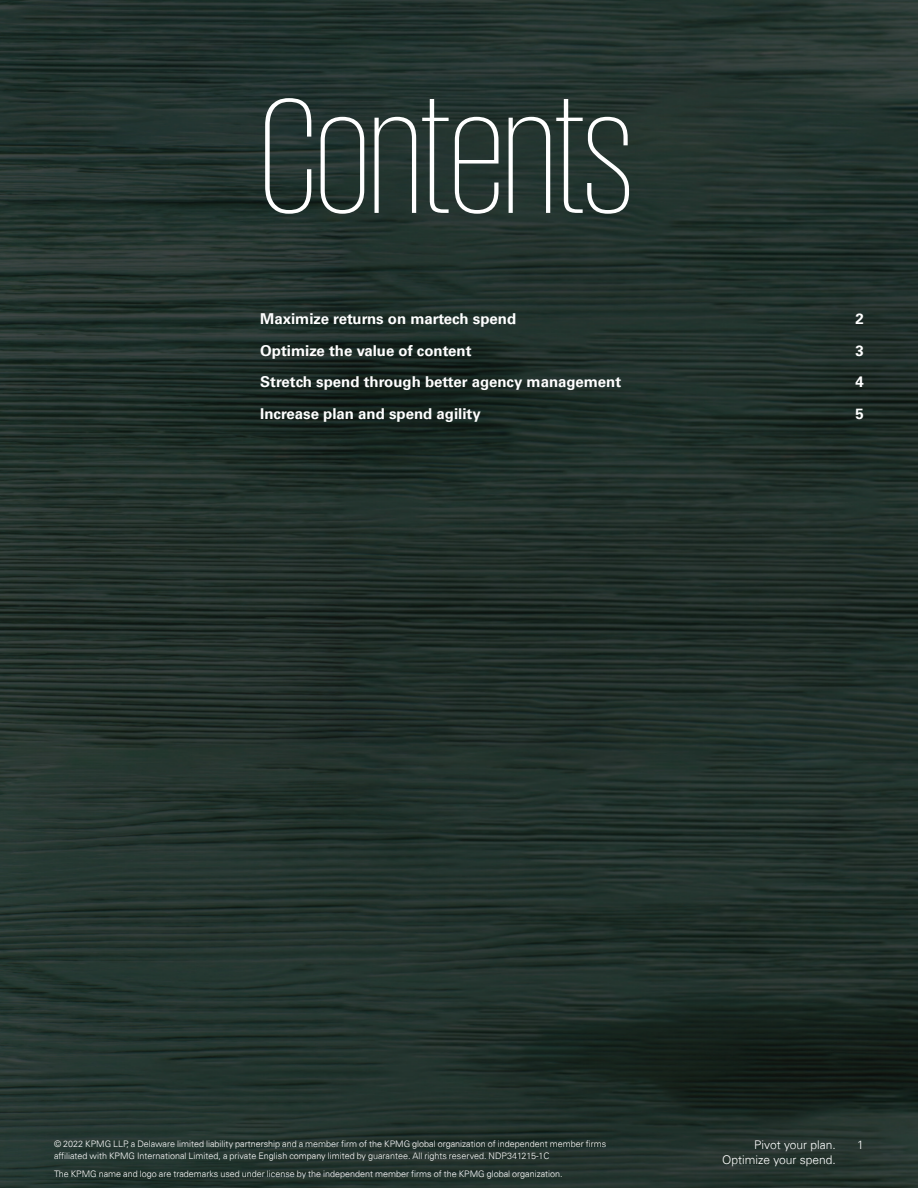
<style>
.page{position:relative;width:918px;height:1188px;background:#fff}
.page>*{position:absolute;margin:0;border:0;box-sizing:border-box;transform-origin:0 0}
.Title_112_pt{font:200 168px "KPMG";letter-spacing:-.005em;color:#fff}
.Subhead_10pt_Green{font:700 15px "Univers 65";color:#fff}
.Folio_Left{font:300 12px "Univers 45";color:#fff}
.Legal_6pt{font:300 9px/12px "Univers 45";color:#fff}
</style>
<div class="page">
<img style="left:0;top:0;width:918px;height:1188px">
<p class="Title_112_pt" style="left:260px;top:76px;width:375px">Contents</p>
<p class="Subhead_10pt_Green" style="left:260px;top:310px;width:257px">Maximize returns on martech spend</p>
<p class="Subhead_10pt_Green" style="left:856px;top:310px;width:10px">2</p>
<p class="Subhead_10pt_Green" style="left:260px;top:341px;width:213px">Optimize the value of content</p>
<p class="Subhead_10pt_Green" style="left:856px;top:341px;width:10px">3</p>
<p class="Subhead_10pt_Green" style="left:260px;top:373px;width:363px">Stretch spend through better agency management</p>
<p class="Subhead_10pt_Green" style="left:856px;top:373px;width:10px">4</p>
<p class="Subhead_10pt_Green" style="left:260px;top:404px;width:222px">Increase plan and spend agility</p>
<p class="Subhead_10pt_Green" style="left:856px;top:404px;width:10px">5</p>
<p class="Legal_6pt" style="left:54px;top:1138px;width:554px">© 2022 KPMG LLP, a Delaware limited liability partnership and a member firm of the KPMG global organization of independent member firms affiliated with KPMG International Limited, a private English company limited by guarantee. All rights reserved. NDP341215-1C</p>
<p class="Legal_6pt" style="left:54px;top:1168px;width:510px">The KPMG name and logo are trademarks used under license by the independent member firms of the KPMG global organization.</p>
<p class="Folio_Left" style="left:754px;top:1137px;width:83px">Pivot your plan.</p>
<p class="Folio_Left" style="left:857px;top:1137px;width:8px">1</p>
<p class="Folio_Left" style="left:722px;top:1152px;width:115px">Optimize your spend.</p>
</div>
